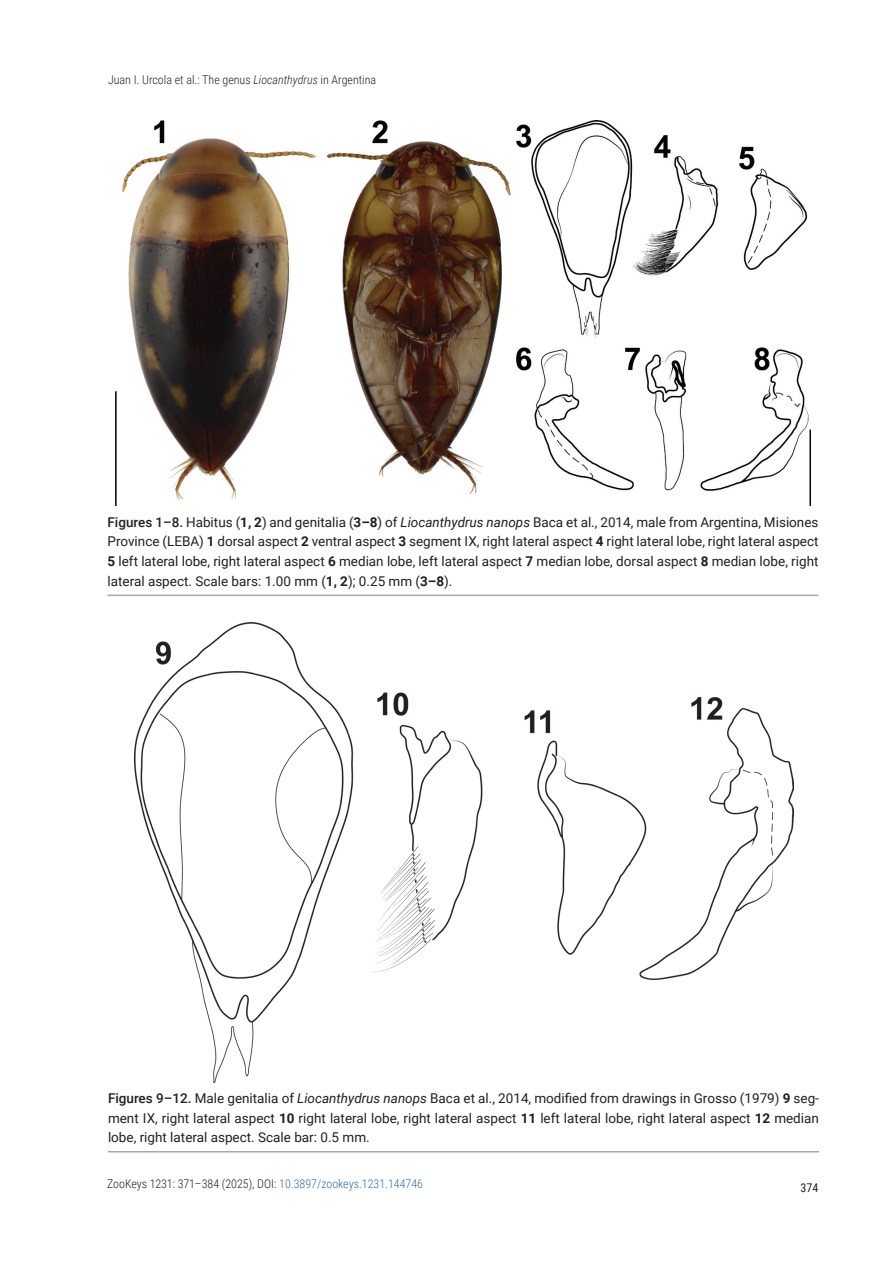
<style>
.page{position:relative;width:893px;height:1263px;background:#fff}
.page>*{position:absolute;margin:0;border:0;box-sizing:border-box;transform-origin:0 0}
.FIG_-_Caption{font:13.5px/19.8px "Roboto";color:#231f20;text-align:justify}
.t1{font:300 12px "Roboto Condensed";color:#231f20}
.t2{font:12px "Roboto Condensed";color:#231f20}
.s1{font-style:italic}
.s2{font-weight:500}
.s3{font-weight:700}
.s4{color:#376ba5}
</style>
<div class="page">
<hr style="left:108px;top:594px;width:710px;height:2px;background:#a8a9ad">
<img style="left:116px;top:121px;width:694px;height:385px">
<hr style="left:108px;top:1151px;width:711px;height:1px;background:#a8a9ad">
<img style="left:134px;top:622px;width:659px;height:460px">
<p class="t1" style="left:108px;top:71px;width:270px">Juan I. Urcola et al.: The genus <span class="s1">Liocanthydrus</span> in Argentina</p>
<p class="FIG_-_Caption" style="left:108px;top:511px;width:712px"><span class="s2">Figures 1–8.</span> Habitus (<span class="s3">1, 2</span>) and genitalia (<span class="s3">3–8</span>) of <span class="s1">Liocanthydrus nanops</span> Baca et al., 2014, male from Argentina, Misiones Province (LEBA) <span class="s3">1</span> dorsal aspect <span class="s3">2</span> ventral aspect <span class="s3">3</span> segment IX, right lateral aspect <span class="s3">4</span> right lateral lobe, right lateral aspect <span class="s3">5</span> left lateral lobe, right lateral aspect <span class="s3">6</span> median lobe, left lateral aspect <span class="s3">7</span> median lobe, dorsal aspect <span class="s3">8</span> median lobe, right lateral aspect. Scale bars: 1.00 mm (<span class="s3">1, 2</span>); 0.25 mm (<span class="s3">3–8</span>).</p>
<p class="FIG_-_Caption" style="left:108px;top:1088px;width:712px"><span class="s2">Figures 9–12.</span> Male genitalia of <span class="s1">Liocanthydrus nanops</span> Baca et al., 2014, modified from drawings in Grosso (1979) <span class="s3">9</span> seg&shy;ment IX, right lateral aspect <span class="s3">10</span> right lateral lobe, right lateral aspect <span class="s3">11</span> left lateral lobe, right lateral aspect <span class="s3">12</span> median lobe, right lateral aspect. Scale bar: 0.5 mm.</p>
<p class="t1" style="left:107px;top:1175px;width:318px">ZooKeys 1231: 371–384 (2025), DOI: <span class="s4">10.3897/zookeys.1231.144746</span></p>
<p class="t2" style="left:801px;top:1179px;width:19px">374</p>
</div>
